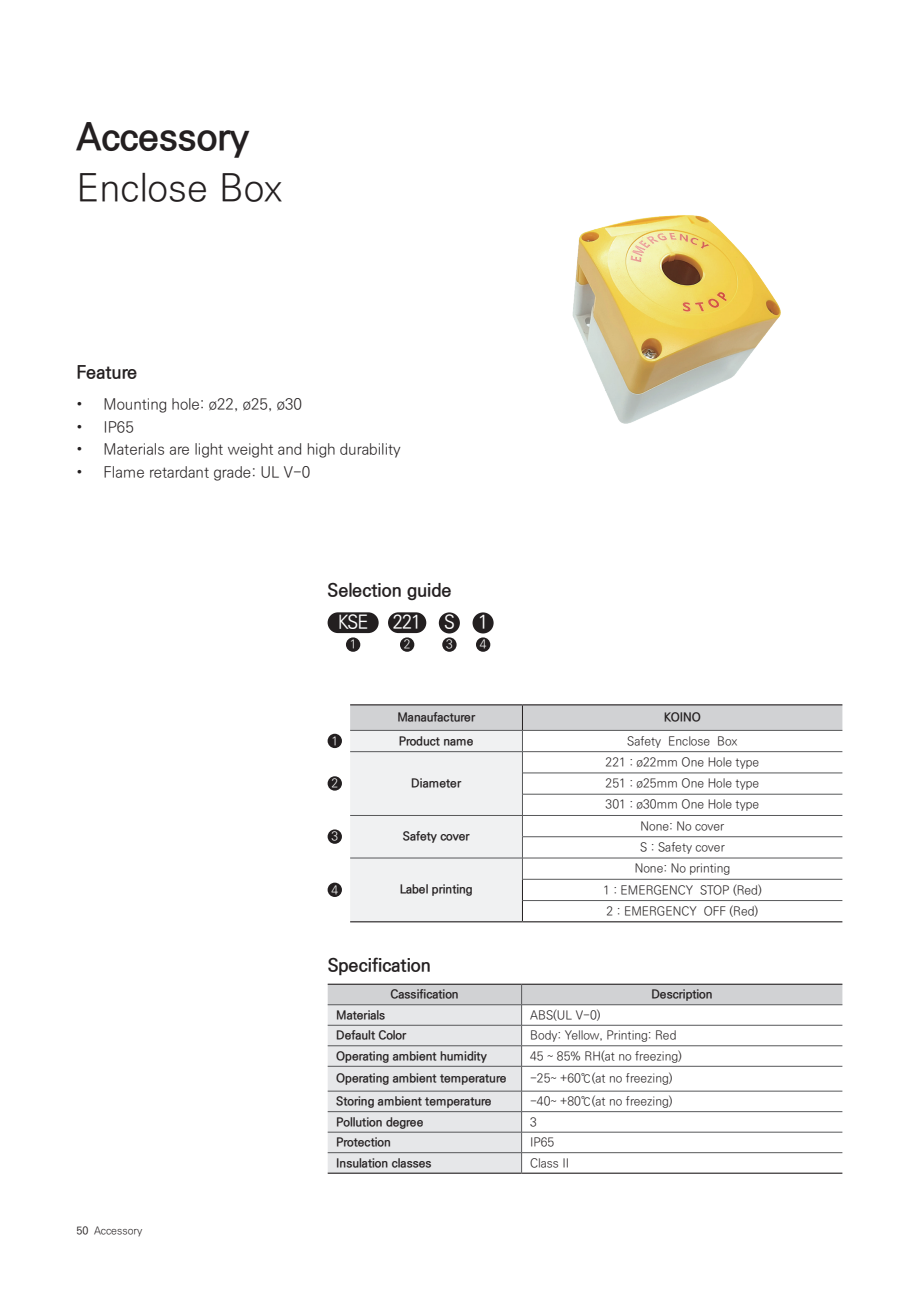
<style>
.page{position:relative;width:919px;height:1289px;background:#fff}
.page>*{position:absolute;margin:0;border:0;box-sizing:border-box;transform-origin:0 0}
.t1{font:300 37.5px "Ko Pub World Dotum";color:#231f20}
.t2{font:700 37.5px "Ko Pub World Dotum";color:#231f20}
.t3{font:500 18.9px "Ko Pub World Dotum";letter-spacing:-.05em;color:#fff;scale:.95 1}
.t4{font:700 18px "Ko Pub World Dotum";color:#231f20}
.t5{font:300 15px "Ko Pub World Dotum";color:#231f20}
.t6{font:300 12px/21.3px "Ko Pub World Dotum";color:#231f20;text-align:justify}
.t7{font:700 12px "Ko Pub World Dotum";color:#231f20}
.t8{font:300 12px "Ko Pub World Dotum";color:#fff}
.t9{font:300 10.5px "Ko Pub World Dotum";color:#231f20}
.s1{font-weight:500}
</style>
<div class="page">
<div style="left:327px;top:612px;width:51px;height:21px;background:#231f20;border-radius:10px"></div>
<div style="left:388px;top:612px;width:38px;height:21px;background:#231f20;border-radius:10px"></div>
<div style="left:472px;top:612px;width:21px;height:21px;background:#231f20;border-radius:50%"></div>
<div style="left:439px;top:612px;width:21px;height:21px;background:#231f20;border-radius:50%"></div>
<div style="left:346px;top:637px;width:14px;height:14px;background:#231f20;border-radius:50%"></div>
<div style="left:400px;top:637px;width:14px;height:14px;background:#231f20;border-radius:50%"></div>
<div style="left:476px;top:637px;width:14px;height:14px;background:#231f20;border-radius:50%"></div>
<div style="left:442px;top:637px;width:14px;height:14px;background:#231f20;border-radius:50%"></div>
<hr style="left:350px;top:704px;width:172px;height:1px;background:#231f20">
<hr style="left:522px;top:704px;width:320px;height:1px;background:#231f20">
<hr style="left:522px;top:921px;width:320px;height:1px;background:#231f20">
<svg style="left:350px;top:705px;width:492px;height:216px"></svg>
<hr style="left:350px;top:921px;width:172px;height:1px;background:#231f20">
<div style="left:327px;top:733px;width:15px;height:15px;background:#231f20;border-radius:50%"></div>
<div style="left:327px;top:776px;width:15px;height:14px;background:#231f20;border-radius:50%"></div>
<div style="left:327px;top:829px;width:15px;height:14px;background:#231f20;border-radius:50%"></div>
<div style="left:327px;top:882px;width:15px;height:15px;background:#231f20;border-radius:50%"></div>
<hr style="left:521px;top:983px;width:321px;height:1px;background:#231f20">
<hr style="left:328px;top:983px;width:193px;height:1px;background:#231f20">
<svg style="left:328px;top:984px;width:514px;height:189px"></svg>
<hr style="left:328px;top:1172px;width:193px;height:1px;background:#231f20">
<img style="left:572px;top:215px;width:209px;height:209px">
<h1 class="t2" style="left:77px;top:110px;width:174px">Accessory</h1>
<h1 class="t1" style="left:77px;top:162px;width:208px">Enclose Box</h1>
<h3 class="t4" style="left:77px;top:360px;width:62px">Feature</h3>
<p class="t5" style="left:77px;top:394px;width:227px">• Mounting hole: ø22, ø25, ø30</p>
<p class="t5" style="left:77px;top:417px;width:59px">• IP65</p>
<p class="t5" style="left:77px;top:439px;width:326px">• Materials are light weight and high durability</p>
<p class="t5" style="left:77px;top:462px;width:235px">• Flame retardant grade: UL V-0</p>
<h3 class="t4" style="left:327px;top:577px;width:126px">Selection guide</h3>
<h2 class="t3" style="left:338px;top:609px;width:34px">KSE</h2>
<h2 class="t3" style="left:393px;top:609px;width:102px">221 S 1</h2>
<p class="t8" style="left:350px;top:636px;width:8px">1</p>
<p class="t8" style="left:404px;top:636px;width:8px">2</p>
<p class="t8" style="left:446px;top:636px;width:8px">3</p>
<p class="t8" style="left:479px;top:636px;width:8px">4</p>
<p class="t7" style="left:397px;top:708px;width:79px">Manaufacturer</p>
<p class="t7" style="left:664px;top:708px;width:39px">KOINO</p>
<p class="t8" style="left:331px;top:732px;width:8px">1</p>
<p class="t7" style="left:398px;top:732px;width:76px">Product name</p>
<p class="t6" style="left:627px;top:730px;width:112px">Safety Enclose Box</p>
<p class="t8" style="left:331px;top:775px;width:8px">2</p>
<p class="t7" style="left:411px;top:774px;width:51px">Diameter</p>
<p class="t6" style="left:605px;top:751px;width:155px">221 : ø22mm One Hole type 251 : ø25mm One Hole type 301 : ø30mm One Hole type</p>
<p class="t8" style="left:331px;top:828px;width:8px">3</p>
<p class="t7" style="left:403px;top:828px;width:68px">Safety cover</p>
<p class="t6" style="left:640px;top:815px;width:86px">None: No cover<br>S : Safety cover</p>
<p class="t8" style="left:331px;top:881px;width:8px">4</p>
<p class="t7" style="left:399px;top:881px;width:74px">Label printing</p>
<p class="t6" style="left:603px;top:858px;width:160px;text-align:center">None: No printing<br>1 : EMERGENCY STOP (Red)<br>2 : EMERGENCY OFF (Red)</p>
<p class="t9" style="left:77px;top:1222px;width:67px"><span class="s1">50</span> Accessory</p>
<h3 class="t4" style="left:328px;top:952px;width:105px">Specification</h3>
<p class="t7" style="left:390px;top:985px;width:70px">Cassification</p>
<p class="t7" style="left:651px;top:985px;width:63px">Description</p>
<p class="t7" style="left:336px;top:1006px;width:51px">Materials</p>
<p class="t6" style="left:530px;top:1004px;width:72px">ABS(UL V-0)</p>
<p class="t7" style="left:336px;top:1026px;width:71px">Default Color</p>
<p class="t6" style="left:530px;top:1025px;width:148px">Body: Yellow, Printing: Red</p>
<p class="t7" style="left:336px;top:1047px;width:152px">Operating ambient humidity</p>
<p class="t6" style="left:530px;top:1045px;width:153px">45 ~ 85% RH(at no freezing)</p>
<p class="t7" style="left:336px;top:1069px;width:172px">Operating ambient temperature</p>
<p class="t6" style="left:530px;top:1068px;width:144px">-25~ +60℃(at no freezing)</p>
<p class="t7" style="left:336px;top:1092px;width:157px">Storing ambient temperature</p>
<p class="t6" style="left:530px;top:1090px;width:144px">-40~ +80℃(at no freezing)</p>
<p class="t7" style="left:336px;top:1113px;width:89px">Pollution degree</p>
<p class="t6" style="left:530px;top:1111px;width:8px">3</p>
<p class="t7" style="left:336px;top:1133px;width:56px">Protection</p>
<p class="t6" style="left:530px;top:1131px;width:26px">IP65</p>
<p class="t7" style="left:336px;top:1154px;width:97px">Insulation classes</p>
<p class="t6" style="left:530px;top:1152px;width:41px">Class II</p>
</div>
